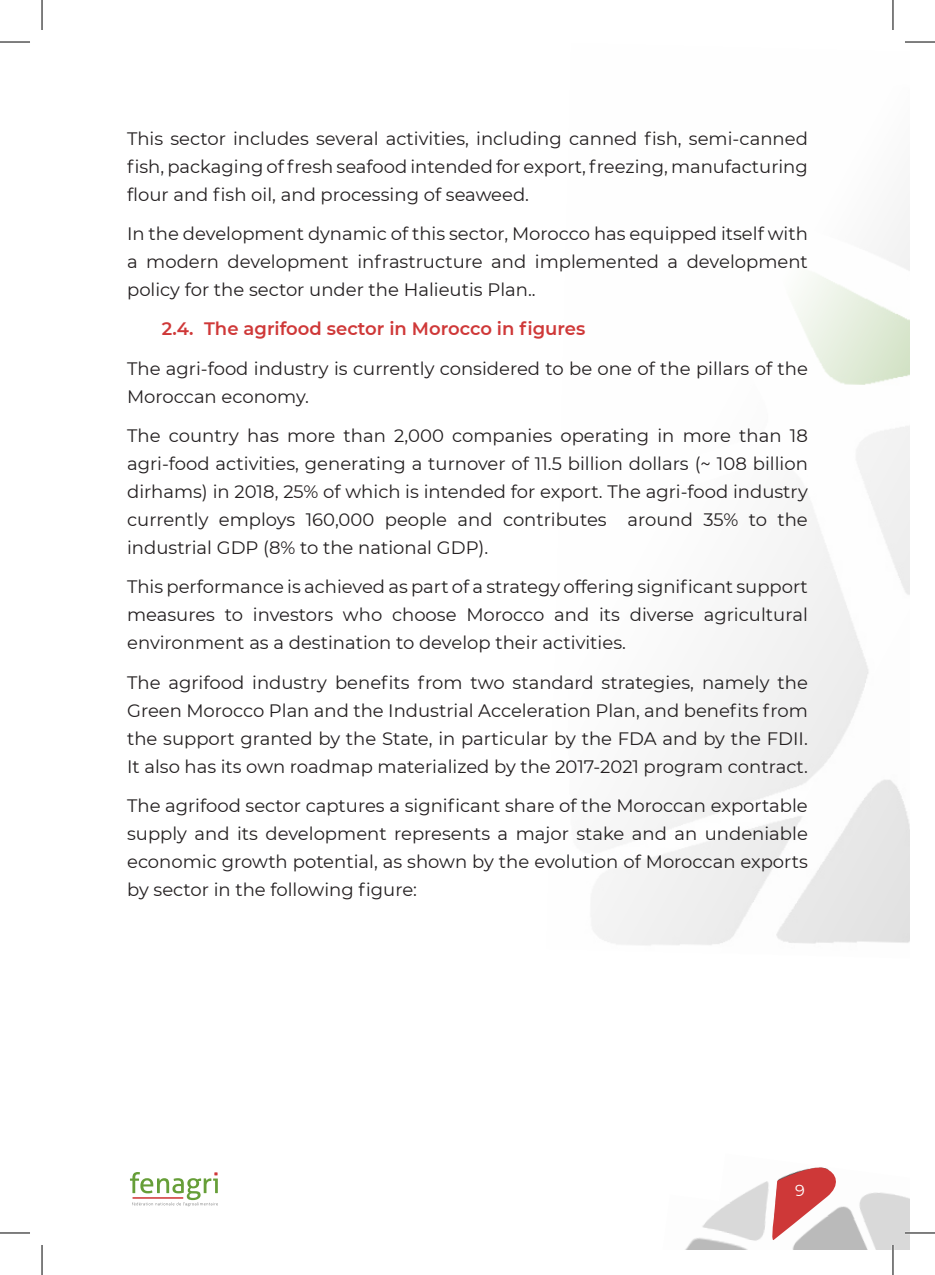
<style>
.page{position:relative;width:935px;height:1275px;background:#fff}
.page>*{position:absolute;margin:0;border:0;box-sizing:border-box;transform-origin:0 0}
.List_Paragraph{font:18px/28px "Montserrat";color:#231f20;text-align:justify}
.List_Paragraph-2{font:600 18px "Montserrat";color:#cf3838}
.t1{font:16px "Montserrat";color:#fff}
</style>
<div class="page">
<img style="left:685px;top:1210px;width:224px;height:40px">
<img style="left:719px;top:1181px;width:190px;height:53px">
<svg style="left:770px;top:1167px;width:70px;height:77px"></svg>
<svg style="left:130px;top:1172px;width:88px;height:34px"></svg>
<hr style="left:904px;top:1231px;width:30px;height:3px;background:#fff">
<hr style="left:891px;top:1245px;width:3px;height:30px;background:#fff">
<hr style="left:0;top:42px;width:30px;height:1px;background:#000">
<hr style="left:904px;top:42px;width:30px;height:1px;background:#000">
<hr style="left:0;top:1232px;width:30px;height:1px;background:#000">
<hr style="left:904px;top:1232px;width:30px;height:1px;background:#000">
<hr style="left:42px;top:0;width:1px;height:30px;background:#000">
<hr style="left:42px;top:1245px;width:1px;height:30px;background:#000">
<hr style="left:892px;top:0;width:1px;height:30px;background:#000">
<hr style="left:892px;top:1245px;width:1px;height:30px;background:#000">
<p class="List_Paragraph" style="left:127px;top:123px;width:682px">This sector includes several activities, including canned fish, semi-canned fish, packaging of fresh seafood intended for export, freezing, manufacturing flour and fish oil, and processing of seaweed.</p>
<p class="List_Paragraph" style="left:127px;top:219px;width:682px">In the development dynamic of this sector, Morocco has equipped itself with a modern development infrastructure and implemented a development policy for the sector under the Halieutis Plan..</p>
<p class="List_Paragraph-2" style="left:162px;top:316px;width:425px">2.4. The agrifood sector in Morocco in figures</p>
<p class="List_Paragraph" style="left:127px;top:353px;width:682px">The agri-food industry is currently considered to be one of the pillars of the<br>Moroccan economy.</p>
<p class="List_Paragraph" style="left:127px;top:421px;width:682px">The country has more than 2,000 companies operating in more than 18 agri-food activities, generating a turnover of 11.5 billion dollars (~ 108 billion dirhams) in 2018, 25% of which is intended for export. The agri-food industry currently employs 160,000 people and contributes around 35% to the industrial GDP (8% to the national GDP).</p>
<p class="List_Paragraph" style="left:127px;top:572px;width:682px">This performance is achieved as part of a strategy offering significant support measures to investors who choose Morocco and its diverse agricultural environment as a destination to develop their activities.</p>
<p class="List_Paragraph" style="left:127px;top:667px;width:682px">The agrifood industry benefits from two standard strategies, namely the Green Morocco Plan and the Industrial Acceleration Plan, and benefits from the support granted by the State, in particular by the FDA and by the FDII.<br>It also has its own roadmap materialized by the 2017-2021 program contract.</p>
<p class="List_Paragraph" style="left:127px;top:791px;width:682px">The agrifood sector captures a significant share of the Moroccan exportable supply and its development represents a major stake and an undeniable economic growth potential, as shown by the evolution of Moroccan exports by sector in the following figure:</p>
<p class="t1" style="left:795px;top:1179px;width:11px">9</p>
</div>
